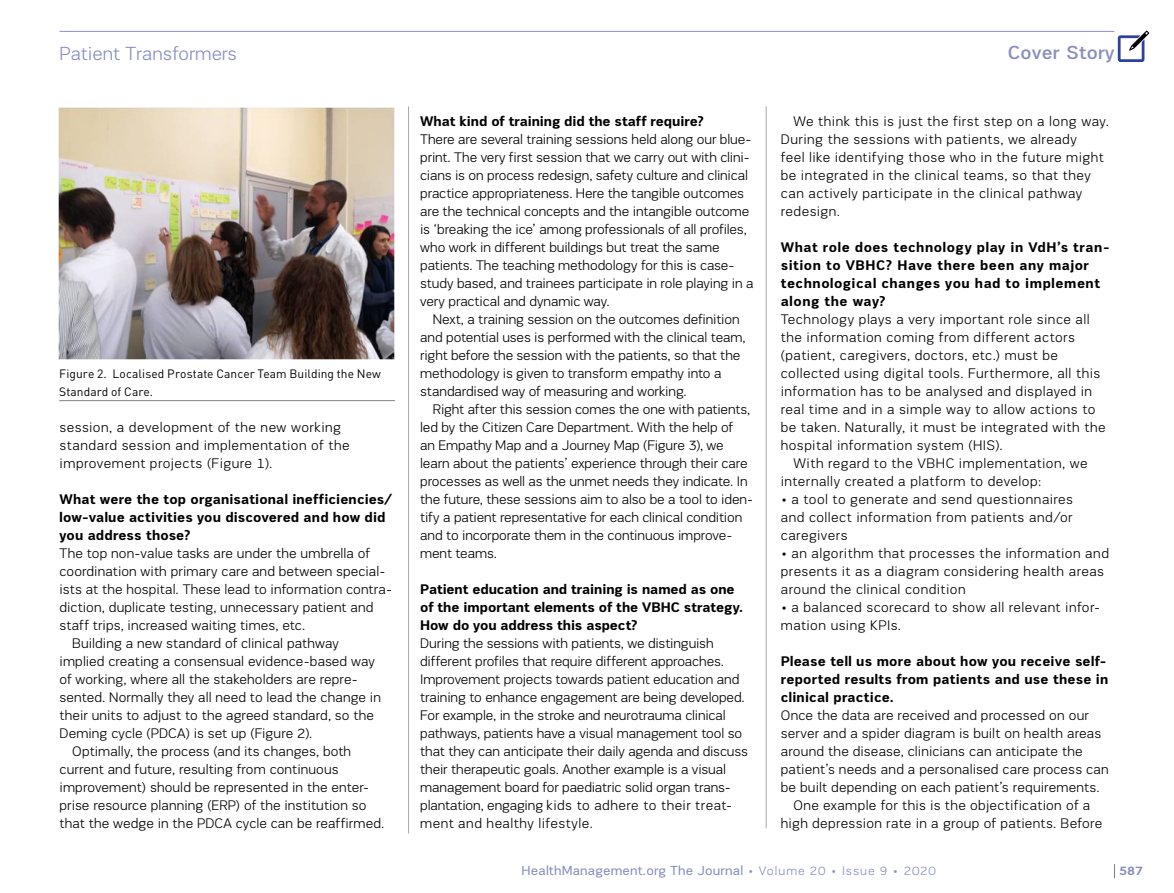
<style>
.page{position:relative;width:1174px;height:893px;background:#fff}
.page>*{position:absolute;margin:0;border:0;box-sizing:border-box;transform-origin:0 0}
.t1{font:300 19.5px "PRC Fidelity";color:#898ebe}
.t2{font:500 19.5px "PRC Fidelity";letter-spacing:.01em;color:#898ebe}
.t3{font:300 14.25px/18px "PRC Fidelity";letter-spacing:.005em;color:#000}
.t4{font:300 14.25px/18px "PRC Fidelity";letter-spacing:.03em;color:#000}
.t5{font:700 14.25px/18px "PRC Fidelity";letter-spacing:.01em;color:#000}
.t6{font:700 14.25px/18px "PRC Fidelity";letter-spacing:.035em;color:#000}
.t7{font:300 14.25px/18px "PRC Fidelity";letter-spacing:.035em;color:#000}
.t8{font:13.5px "PRC Fidelity";letter-spacing:.01em;color:#898ebe}
.t9{font:700 12.75px "PRC Fidelity";color:#898ebe}
.t10{font:12px/18px "DIN Pro";letter-spacing:.005em;color:#000}
.s1{font-weight:300;font-size:12.75px}
</style>
<div class="page">
<svg style="left:1117px;top:30px;width:32px;height:32px"></svg>
<hr style="left:60px;top:31px;width:1054px;height:1px;background:#898ebe">
<svg style="left:1114px;top:864px;width:1px;height:14px"></svg>
<img style="left:59px;top:107px;width:336px;height:253px">
<hr style="left:59px;top:400px;width:336px;height:1px;background:#7e8083">
<hr style="left:766px;top:106px;width:1px;height:722px;background:#a7a9ac">
<hr style="left:408px;top:106px;width:1px;height:727px;background:#a7a9ac">
<h1 class="t1" style="left:60px;top:43px;width:179px">Patient Transformers</h1>
<h1 class="t2" style="left:1007px;top:41px;width:108px">Cover Story</h1>
<p class="t10" style="left:59px;top:364px;width:323px">Figure 2. Localised Prostate Cancer Team Building the New<br>Standard of Care.</p>
<p class="t7" style="left:60px;top:418px;width:291px">session, a development of the new working standard session and implementation of the improvement projects (Figure 1).</p>
<p class="t5" style="left:60px;top:490px;width:334px">What were the top organisational inefficiencies/ low-value activities you discovered and how did you address those?</p>
<p class="t3" style="left:60px;top:544px;width:312px">The top non-value tasks are under the umbrella of</p>
<p class="t3" style="left:60px;top:562px;width:328px">coordination with primary care and between special-</p>
<p class="t3" style="left:60px;top:580px;width:334px">ists at the hospital. These lead to information contra-</p>
<p class="t3" style="left:60px;top:598px;width:315px">diction, duplicate testing, unnecessary patient and</p>
<p class="t3" style="left:60px;top:616px;width:247px">staff trips, increased waiting times, etc.</p>
<p class="t3" style="left:72px;top:634px;width:268px">Building a new standard of clinical pathway</p>
<p class="t3" style="left:60px;top:652px;width:317px">implied creating a consensual evidence-based way</p>
<p class="t3" style="left:60px;top:670px;width:300px">of working, where all the stakeholders are repre-</p>
<p class="t3" style="left:60px;top:688px;width:323px">sented. Normally they all need to lead the change in</p>
<p class="t3" style="left:60px;top:706px;width:316px">their units to adjust to the agreed standard, so the</p>
<p class="t3" style="left:60px;top:724px;width:254px">Deming cycle (PDCA) is set up (Figure 2).</p>
<p class="t3" style="left:72px;top:742px;width:280px">Optimally, the process (and its changes, both</p>
<p class="t3" style="left:60px;top:760px;width:281px">current and future, resulting from continuous</p>
<p class="t3" style="left:60px;top:778px;width:311px">improvement) should be represented in the enter-</p>
<p class="t3" style="left:60px;top:796px;width:308px">prise resource planning (ERP) of the institution so</p>
<p class="t3" style="left:60px;top:814px;width:326px">that the wedge in the PDCA cycle can be reaffirmed.</p>
<p class="t5" style="left:420px;top:112px;width:285px">What kind of training did the staff require?</p>
<p class="t3" style="left:420px;top:130px;width:335px">There are several training sessions held along our blue&shy;print. The very first session that we carry out with clini&shy;cians is on process redesign, safety culture and clinical practice appropriateness. Here the tangible outcomes are the technical concepts and the intangible outcome is ‘breaking the ice’ among professionals of all profiles, who work in different buildings but treat the same patients. The teaching methodology for this is case&shy;study based, and trainees participate in role playing in a very practical and dynamic way.</p>
<p class="t3" style="left:420px;top:310px;width:327px;text-indent:13px">Next, a training session on the outcomes definition and potential uses is performed with the clinical team, right before the session with the patients, so that the methodology is given to transform empathy into a standardised way of measuring and working.</p>
<p class="t3" style="left:420px;top:400px;width:335px;text-indent:13px">Right after this session comes the one with patients, led by the Citizen Care Department. With the help of<br>an Empathy Map and a Journey Map (Figure 3), we learn about the patients’ experience through their care processes as well as the unmet needs they indicate. In the future, these sessions aim to also be a tool to iden&shy;tify a patient representative for each clinical condition and to incorporate them in the continuous improve&shy;ment teams.</p>
<p class="t5" style="left:420px;top:580px;width:324px">Patient education and training is named as one of the important elements of the VBHC strategy.<br>How do you address this aspect?</p>
<p class="t3" style="left:420px;top:634px;width:329px">During the sessions with patients, we distinguish different profiles that require different approaches.<br>Improvement projects towards patient education and training to enhance engagement are being developed.<br>For example, in the stroke and neurotrauma clinical pathways, patients have a visual management tool so that they can anticipate their daily agenda and discuss their therapeutic goals. Another example is a visual management board for paediatric solid organ trans&shy;plantation, engaging kids to adhere to their treat&shy;ment and healthy lifestyle.</p>
<p class="t4" style="left:781px;top:112px;width:329px;text-indent:13px">We think this is just the first step on a long way.<br>During the sessions with patients, we already<br>feel like identifying those who in the future might be integrated in the clinical teams, so that they can actively participate in the clinical pathway redesign.</p>
<p class="t6" style="left:781px;top:238px;width:331px">What role does technology play in VdH’s tran&shy;sition to VBHC? Have there been any major technological changes you had to implement along the way?</p>
<p class="t4" style="left:781px;top:310px;width:326px">Technology plays a very important role since all the information coming from different actors (patient, caregivers, doctors, etc.) must be collected using digital tools. Furthermore, all this information has to be analysed and displayed in real time and in a simple way to allow actions to be taken. Naturally, it must be integrated with the hospital information system (HIS).</p>
<p class="t4" style="left:781px;top:454px;width:308px;text-indent:13px">With regard to the VBHC implementation, we internally created a platform to develop:</p>
<p class="t3" style="left:781px;top:490px;width:294px;text-align:justify">• a tool to generate and send questionnaires and collect information from patients and/or caregivers</p>
<p class="t4" style="left:781px;top:544px;width:330px">• an algorithm that processes the information and presents it as a diagram considering health areas around the clinical condition</p>
<p class="t4" style="left:781px;top:598px;width:321px">• a balanced scorecard to show all relevant infor&shy;mation using KPIs.</p>
<p class="t5" style="left:781px;top:652px;width:329px;text-align:justify">Please tell us more about how you receive self&shy;reported results from patients and use these in clinical practice.</p>
<p class="t3" style="left:781px;top:706px;width:310px">Once the data are received and processed on our</p>
<p class="t3" style="left:781px;top:724px;width:322px">server and a spider diagram is built on health areas</p>
<p class="t3" style="left:781px;top:742px;width:303px">around the disease, clinicians can anticipate the</p>
<p class="t3" style="left:781px;top:760px;width:329px">patient’s needs and a personalised care process can</p>
<p class="t3" style="left:781px;top:778px;width:320px">be built depending on each patient’s requirements.</p>
<p class="t3" style="left:793px;top:796px;width:298px">One example for this is the objectification of a</p>
<p class="t3" style="left:781px;top:814px;width:323px">high depression rate in a group of patients. Before</p>
<p class="t8" style="left:521px;top:863px;width:416px">HealthManagement.org The Journal <span class="s1">• Volume 20 • Issue 9 • 2020</span></p>
<p class="t9" style="left:1119px;top:863px;width:25px">587</p>
</div>
